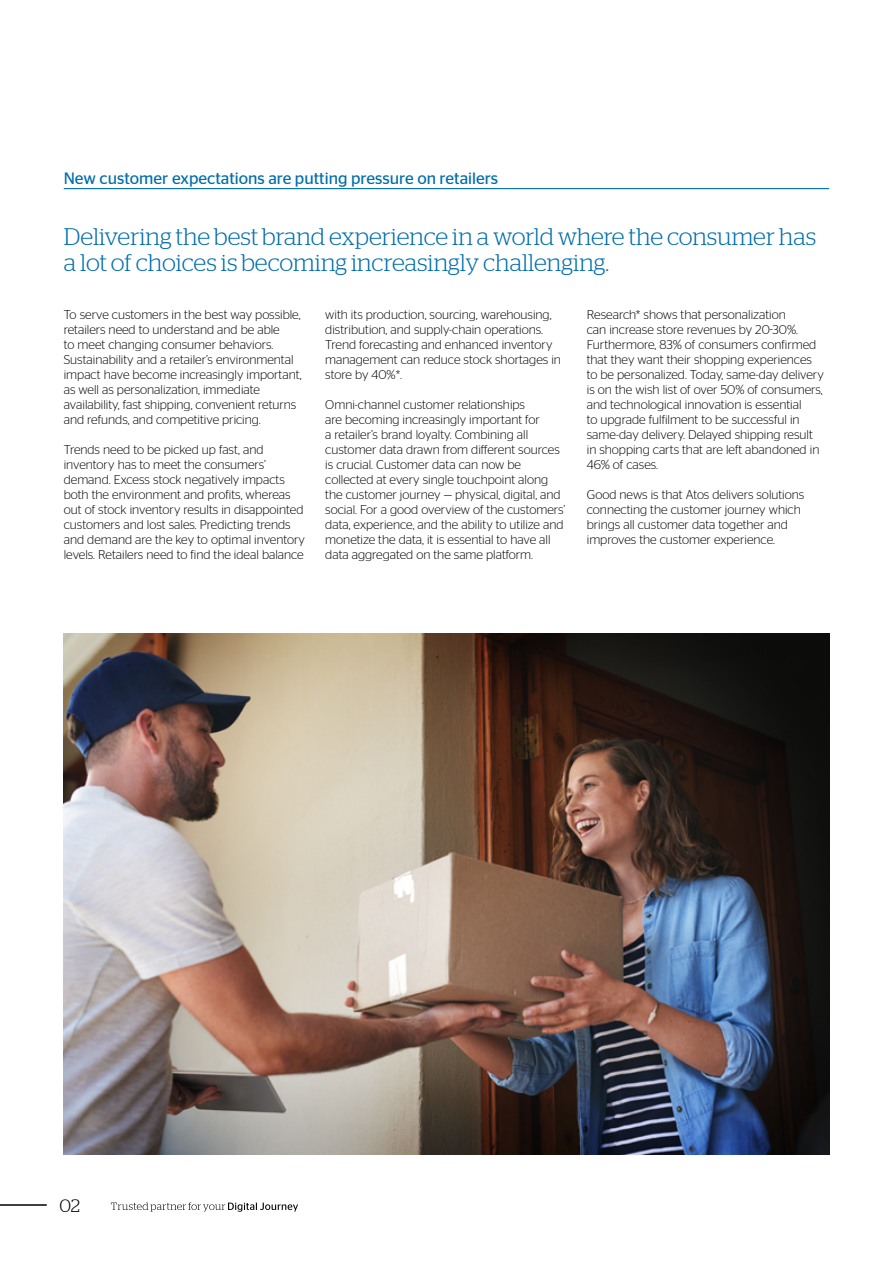
<style>
.page{position:relative;width:893px;height:1263px;background:#fff}
.page>*{position:absolute;margin:0;border:0;box-sizing:border-box;transform-origin:0 0}
.t1{font:300 24px/25.5px "Stag";color:#006eab}
.t2{font:300 18px "Stag";color:#000}
.t3{font:16.5px "Stag Sans";color:#006eab}
.t4{font:300 12.75px/15px "Stag Sans";color:#000}
</style>
<div class="page">
<hr style="left:0;top:1204px;width:47px;height:2px;background:#000">
<svg style="left:111px;top:1202px;width:187px;height:10px"></svg>
<hr style="left:64px;top:188px;width:765px;height:1px;background:#006eab">
<img style="left:64px;top:634px;width:765px;height:521px">
<p class="t3" style="left:64px;top:169px;width:436px">New customer expectations are putting pressure on retailers</p>
<h1 class="t1" style="left:64px;top:224px;width:754px">Delivering the best brand experience in a world where the consumer has a lot of choices is becoming increasingly challenging.</h1>
<p class="t4" style="left:64px;top:307px;width:239px">To serve customers in the best way possible, retailers need to understand and be able<br>to meet changing consumer behaviors.<br>Sustainability and a retailer’s environmental impact have become increasingly important, as well as personalization, immediate availability, fast shipping, convenient returns and refunds, and competitive pricing.</p>
<p class="t4" style="left:64px;top:442px;width:243px">Trends need to be picked up fast, and inventory has to meet the consumers’ demand. Excess stock negatively impacts both the environment and profits, whereas out of stock inventory results in disappointed customers and lost sales. Predicting trends and demand are the key to optimal inventory levels. Retailers need to find the ideal balance</p>
<p class="t4" style="left:587px;top:306px;width:239px">Research* shows that personalization<br>can increase store revenues by 20-30%.<br>Furthermore, 83% of consumers confirmed that they want their shopping experiences to be personalized. Today, same-day delivery is on the wish list of over 50% of consumers, and technological innovation is essential<br>to upgrade fulfilment to be successful in same-day delivery. Delayed shipping result in shopping carts that are left abandoned in 46% of cases.</p>
<p class="t4" style="left:587px;top:486px;width:219px">Good news is that Atos delivers solutions connecting the customer journey which brings all customer data together and improves the customer experience.</p>
<p class="t4" style="left:325px;top:307px;width:237px">with its production, sourcing, warehousing, distribution, and supply-chain operations.<br>Trend forecasting and enhanced inventory management can reduce stock shortages in store by 40%*.</p>
<p class="t4" style="left:325px;top:397px;width:241px">Omni-channel customer relationships<br>are becoming increasingly important for<br>a retailer’s brand loyalty. Combining all customer data drawn from different sources is crucial. Customer data can now be collected at every single touchpoint along the customer journey — physical, digital, and social. For a good overview of the customers’ data, experience, and the ability to utilize and monetize the data, it is essential to have all data aggregated on the same platform.</p>
<h2 class="t2" style="left:60px;top:1196px;width:22px">02</h2>
</div>
